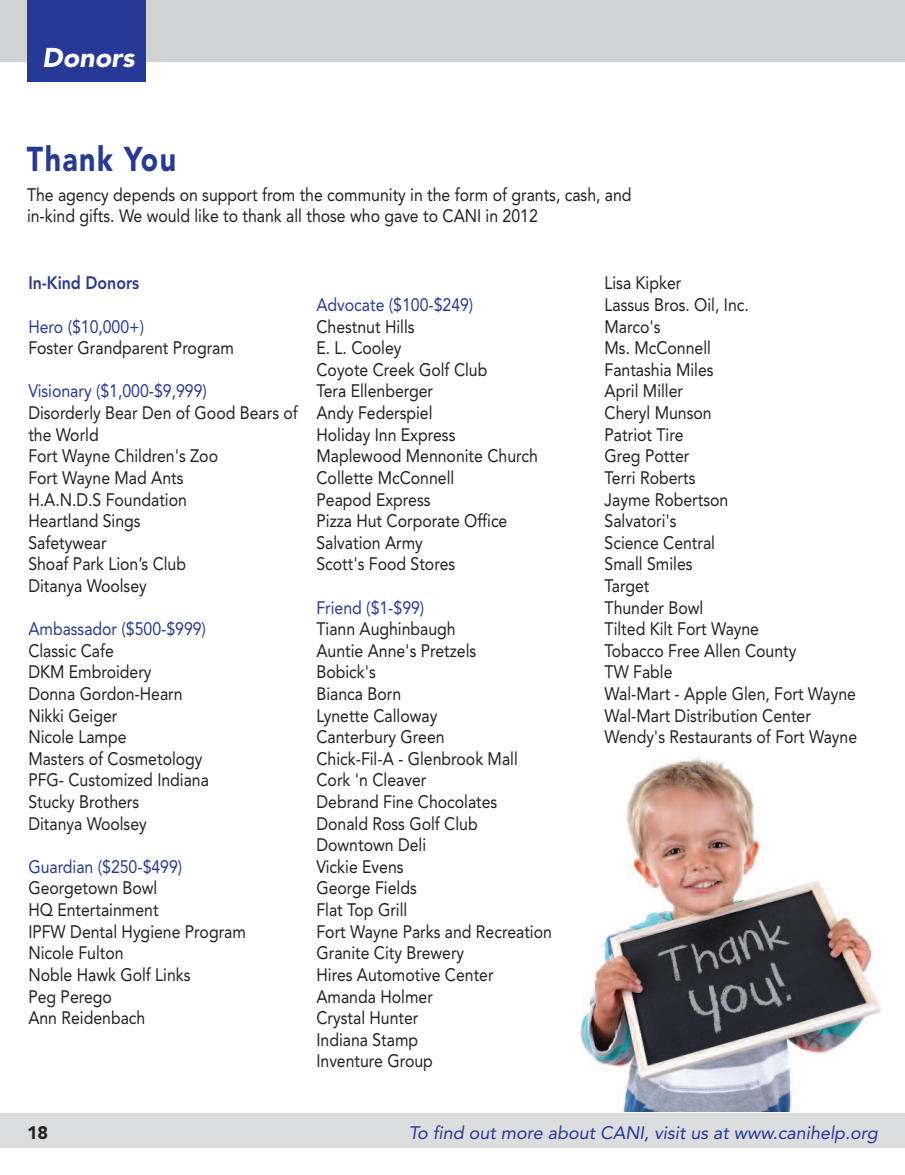
<style>
.page{position:relative;width:905px;height:1175px;background:#fff}
.page>*{position:absolute;margin:0;border:0;box-sizing:border-box;transform-origin:0 0}
.t1{font:900 34.2px "Avenir";letter-spacing:.05em;color:#263996;scale:.83 1}
.t2{font:italic 900 27px "Avenir";color:#fff}
.t3{font:18px/21.6px "Avenir";color:#231f20;scale:.88 1}
.t4{font:18px "Avenir";color:#263996;scale:.88 1}
.t5{font:italic 18px "Avenir";color:#263996}
.t6{font:800 18px "Avenir";color:#263996;scale:.88 1}
.t7{font:900 18px "Avenir";color:#231f20}
</style>
<div class="page">
<img style="left:580px;top:757px;width:301px;height:355px">
<div style="left:0;top:1113px;width:904px;height:35px;background:#dcdddf"></div>
<div style="left:0;top:0;width:904px;height:62px;background:#d1d2d4"></div>
<div style="left:28px;top:0;width:118px;height:81px;background:#263996"></div>
<h2 class="t2" style="left:42px;top:47px;width:94px">Donors</h2>
<h1 class="t1" style="left:27px;top:145px;width:181px">Thank You</h1>
<p class="t3" style="left:27px;top:185px;width:688px">The agency depends on support from the community in the form of grants, cash, and in-kind gifts. We would like to thank all those who gave to CANI in 2012</p>
<p class="t6" style="left:28px;top:276px;width:127px">In-Kind Donors</p>
<p class="t4" style="left:28px;top:319px;width:133px">Hero ($10,000+)</p>
<p class="t3" style="left:28px;top:339px;width:235px">Foster Grandparent Program</p>
<p class="t4" style="left:28px;top:384px;width:204px">Visionary ($1,000-$9,999)</p>
<p class="t3" style="left:28px;top:403px;width:308px">Disorderly Bear Den of Good Bears of the World<br>Fort Wayne Children's Zoo<br>Fort Wayne Mad Ants<br>H.A.N.D.S Foundation<br>Heartland Sings<br>Safetywear<br>Shoaf Park Lion’s Club<br>Ditanya Woolsey</p>
<p class="t4" style="left:28px;top:621px;width:203px">Ambassador ($500-$999)</p>
<p class="t3" style="left:28px;top:641px;width:207px">Classic Cafe<br>DKM Embroidery<br>Donna Gordon-Hearn<br>Nikki Geiger<br>Nicole Lampe<br>Masters of Cosmetology<br>PFG- Customized Indiana<br>Stucky Brothers<br>Ditanya Woolsey</p>
<p class="t4" style="left:28px;top:859px;width:176px">Guardian ($250-$499)</p>
<p class="t3" style="left:28px;top:879px;width:249px">Georgetown Bowl<br>HQ Entertainment<br>IPFW Dental Hygiene Program<br>Nicole Fulton<br>Noble Hawk Golf Links<br>Peg Perego<br>Ann Reidenbach</p>
<p class="t4" style="left:316px;top:297px;width:180px">Advocate ($100-$249)</p>
<p class="t3" style="left:316px;top:317px;width:253px">Chestnut Hills<br>E. L. Cooley<br>Coyote Creek Golf Club<br>Tera Ellenberger<br>Andy Federspiel<br>Holiday Inn Express<br>Maplewood Mennonite Church<br>Collette McConnell<br>Peapod Express<br>Pizza Hut Corporate Office<br>Salvation Army<br>Scott's Food Stores</p>
<p class="t4" style="left:316px;top:600px;width:124px">Friend ($1-$99)</p>
<p class="t3" style="left:316px;top:619px;width:269px">Tiann Aughinbaugh<br>Auntie Anne's Pretzels<br>Bobick's<br>Bianca Born<br>Lynette Calloway<br>Canterbury Green<br>Chick-Fil-A - Glenbrook Mall<br>Cork 'n Cleaver<br>Debrand Fine Chocolates<br>Donald Ross Golf Club<br>Downtown Deli<br>Vickie Evens<br>George Fields<br>Flat Top Grill<br>Fort Wayne Parks and Recreation<br>Granite City Brewery<br>Hires Automotive Center<br>Amanda Holmer<br>Crystal Hunter<br>Indiana Stamp<br>Inventure Group</p>
<p class="t3" style="left:604px;top:274px;width:288px">Lisa Kipker<br>Lassus Bros. Oil, Inc.<br>Marco's<br>Ms. McConnell<br>Fantashia Miles<br>April Miller<br>Cheryl Munson<br>Patriot Tire<br>Greg Potter<br>Terri Roberts<br>Jayme Robertson<br>Salvatori's<br>Science Central<br>Small Smiles<br>Target<br>Thunder Bowl<br>Tilted Kilt Fort Wayne<br>Tobacco Free Allen County<br>TW Fable<br>Wal-Mart - Apple Glen, Fort Wayne<br>Wal-Mart Distribution Center<br>Wendy's Restaurants of Fort Wayne</p>
<p class="t7" style="left:27px;top:1125px;width:23px">18</p>
<p class="t5" style="left:409px;top:1125px;width:470px">To find out more about CANI, visit us at www.canihelp.org</p>
</div>
